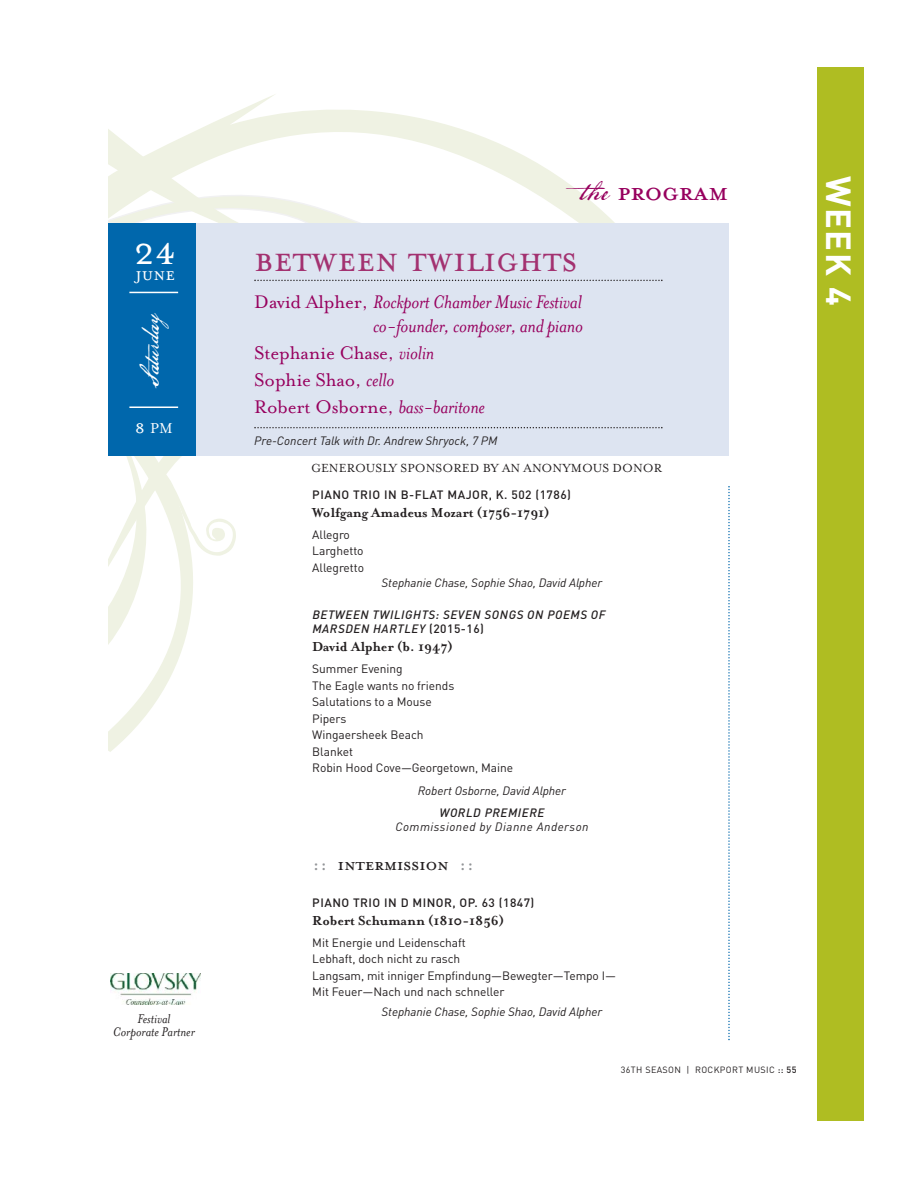
<style>
.page{position:relative;width:918px;height:1188px;background:#fff}
.page>*{position:absolute;margin:0;border:0;box-sizing:border-box;transform-origin:0 0}
.t1{font:45.75px "Mrs Eaves Small Caps";color:#fff}
.t2{font:39.75px "Mrs Eaves Small Caps";color:#a33170}
.t3{font:36px "Mrs Eaves Petite Caps";letter-spacing:-.02em;color:#97005e}
.t4{font:700 34.5px "DINOT";color:#fff}
.t5{font:25.35px "P22 Declaration Script";color:#fff}
.t6{font:24px "Mrs Eaves Petite Caps";letter-spacing:-.02em;color:#231f20}
.t7{font:italic 21px/24px "Mrs Eaves";letter-spacing:-.01em;color:#97005e;text-align:right}
.t8{font:21px/27px "Mrs Eaves Roman";letter-spacing:-.01em;color:#97005e}
.t9{font:20.25px "Mrs Eaves Small Caps";color:#fff}
.t10{font:16.5px "Mrs Eaves Petite Caps";color:#fff}
.t11{font:700 15px "Mrs Eaves";letter-spacing:-.005em;color:#231f20}
.t12{font:italic 14.55px/13.2px "Mrs Eaves";color:#231f20;text-align:center}
.t13{font:13.5px "Mrs Eaves Roman";letter-spacing:.005em;color:#231f20}
.t14{font:12px/16.5px "DINOT";letter-spacing:-.005em;color:#231f20}
.t15{font:italic 12px "DINOT";letter-spacing:-.005em;color:#231f20}
.t16{font:italic 500 12px/14.2px "DINOT";letter-spacing:.05em;color:#231f20}
.t17{font:500 12px "DINOT";letter-spacing:.04em;color:#231f20}
.t18{font:italic 12px "DINOT";letter-spacing:.04em;color:#231f20}
.t19{font:9px "DINOT";letter-spacing:.04em;color:#231f20}
.s1{font-family:"Mrs Eaves Small Caps";font-size:22.05px}
.s2{font-family:"P22 Declaration Script";font-size:30px}
.s3{font-family:"Mrs Eaves Roman";font-style:normal}
.s4{font-family:"Mrs Eaves";font-style:italic}
.s5{font-style:normal}
.s6{color:#939598}
.s7{font-weight:500}
</style>
<div class="page">
<svg style="left:108px;top:94px;width:507px;height:129px"></svg>
<svg style="left:108px;top:455px;width:128px;height:297px"></svg>
<div style="left:172px;top:223px;width:557px;height:232px;background:#dde4f1"></div>
<div style="left:108px;top:223px;width:88px;height:232px;background:#0067ac"></div>
<svg style="left:728px;top:486px;width:2px;height:554px"></svg>
<hr style="left:129px;top:407px;width:49px;height:1px;background:#fff">
<hr style="left:129px;top:292px;width:49px;height:1px;background:#fff">
<div style="left:817px;top:68px;width:47px;height:1053px;background:#afbd22"></div>
<img style="left:110px;top:973px;width:91px;height:32px">
<svg style="left:254px;top:280px;width:409px;height:1px"></svg>
<svg style="left:254px;top:427px;width:409px;height:1px"></svg>
<h1 class="t1" style="left:134px;top:222px;width:44px">24</h1>
<h3 class="t9" style="left:135px;top:262px;width:41px">june</h3>
<h3 class="t5" style="left:135px;top:387px;width:74px;rotate:-90deg">Saturday</h3>
<h3 class="t10" style="left:135px;top:418px;width:39px"><span class="s1">8</span> PM</h3>
<p class="t12" style="left:113px;top:1014px;width:84px">Festival<br>Corporate Partner</p>
<h3 class="t3" style="left:580px;top:166px;width:150px"><span class="s2">the</span> program</h3>
<h2 class="t2" style="left:254px;top:234px;width:325px">between twilights</h2>
<h3 class="t7" style="left:254px;top:293px;width:330px"><span class="s3">David Alpher,</span> Rockport Chamber Music Festival co-founder, composer, and piano</h3>
<h3 class="t8" style="left:254px;top:342px;width:232px">Stephanie Chase, <span class="s4">violin<br></span>Sophie Shao, <span class="s4">cello<br></span>Robert Osborne, <span class="s4">bass-baritone</span></h3>
<p class="t15" style="left:254px;top:436px;width:245px">Pre-Concert Talk with Dr. Andrew Shryock, 7 PM</p>
<p class="t13" style="left:311px;top:463px;width:352px">GENEROUSLY SPONSORED BY AN ANONYMOUS DONOR</p>
<p class="t17" style="left:312px;top:488px;width:260px">PIANO TRIO IN B-FLAT MAJOR, K. 502 (1786)</p>
<p class="t11" style="left:312px;top:507px;width:239px">Wolfgang Amadeus Mozart (1756-1791)</p>
<p class="t14" style="left:312px;top:528px;width:53px">Allegro<br>Larghetto<br>Allegretto</p>
<p class="t15" style="left:382px;top:578px;width:222px">Stephanie Chase, Sophie Shao, David Alpher</p>
<p class="t16" style="left:312px;top:608px;width:295px">BETWEEN TWILIGHTS: SEVEN SONGS ON POEMS OF<br>MARSDEN HARTLEY <span class="s5">(2015-16)</span></p>
<p class="t11" style="left:312px;top:641px;width:142px">David Alpher (b. 1947)</p>
<p class="t14" style="left:312px;top:662px;width:202px">Summer Evening<br>The Eagle wants no friends<br>Salutations to a Mouse<br>Pipers<br>Wingaersheek Beach<br>Blanket<br>Robin Hood Cove—Georgetown, Maine</p>
<p class="t15" style="left:418px;top:786px;width:150px">Robert Osborne, David Alpher</p>
<p class="t16" style="left:439px;top:806px;width:106px">WORLD PREMIERE</p>
<p class="t18" style="left:395px;top:823px;width:195px">Commissioned by Dianne Anderson</p>
<h3 class="t6" style="left:312px;top:848px;width:164px"><span class="s6">::</span> intermission <span class="s6">::</span></h3>
<p class="t17" style="left:312px;top:896px;width:224px">PIANO TRIO IN D MINOR, OP. 63 (1847)</p>
<p class="t11" style="left:312px;top:915px;width:193px">Robert Schumann (1810-1856)</p>
<p class="t14" style="left:312px;top:936px;width:305px">Mit Energie und Leidenschaft<br>Lebhaft, doch nicht zu rasch<br>Langsam, mit inniger Empfindung—Bewegter—Tempo I— Mit Feuer—Nach und nach schneller</p>
<p class="t15" style="left:382px;top:1007px;width:222px">Stephanie Chase, Sophie Shao, David Alpher</p>
<p class="t19" style="left:621px;top:1067px;width:177px">36TH SEASON | ROCKPORT MUSIC <span class="s7">:: 55</span></p>
<h3 class="t4" style="left:858px;top:176px;width:132px;rotate:90deg">WEEK 4</h3>
</div>
